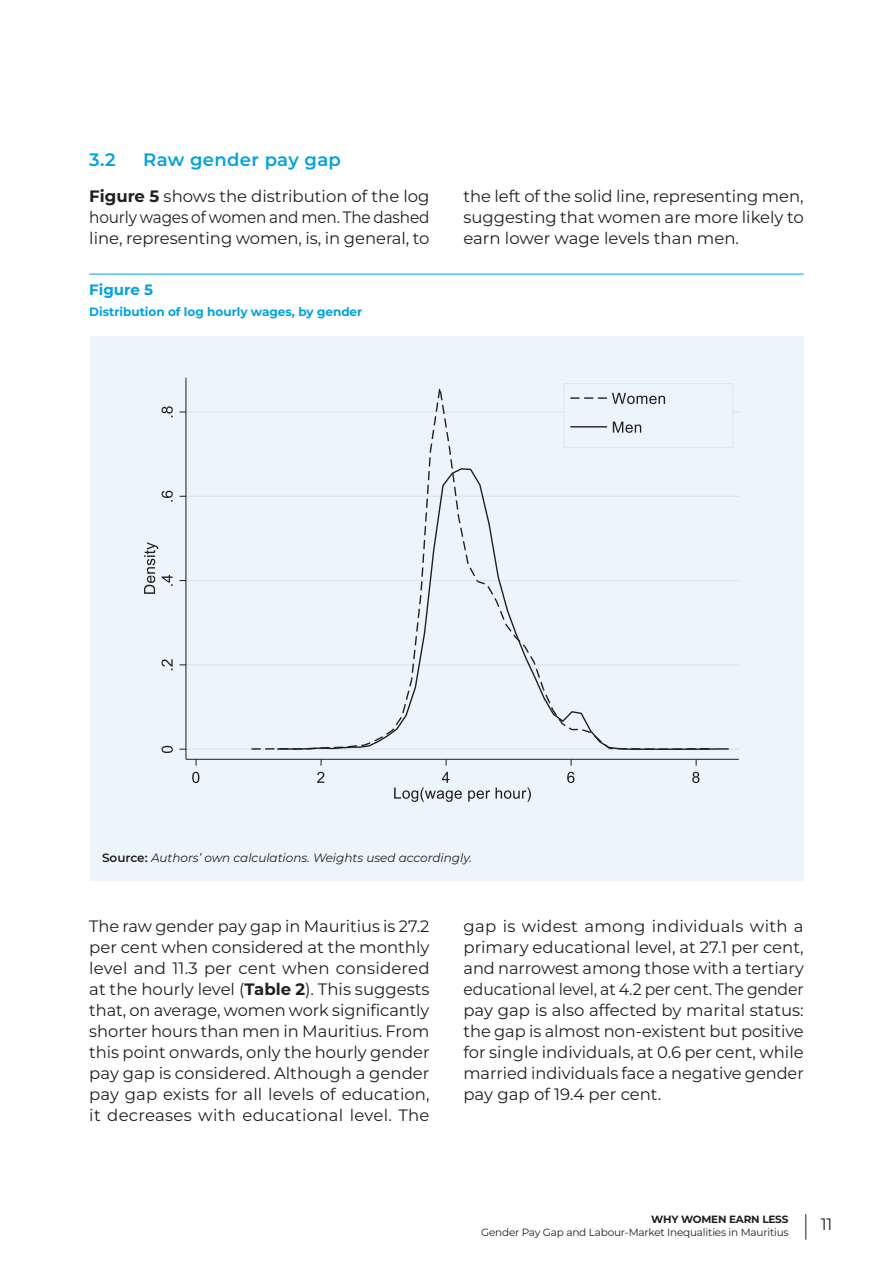
<style>
.page{position:relative;width:893px;height:1263px;background:#fff}
.page>*{position:absolute;margin:0;border:0;box-sizing:border-box;transform-origin:0 0}
.Heading_3{font:600 18px "Montserrat";letter-spacing:.02em;color:#00a2df}
.t1{font:16.5px/21px "Montserrat";color:#231f20;text-align:justify}
.t2{font:700 15px "Montserrat";color:#00a2df}
.t3{font:italic 12px "Montserrat";color:#231f20}
.t4{font:700 12px "Montserrat";color:#00a2df}
.t5{font:10.5px "Montserrat";letter-spacing:-.02em;color:#231f20}
.t6{font:700 10.5px "Montserrat";letter-spacing:-.02em;color:#231f20}
.s1{font-weight:700}
.s2{font-weight:600;font-style:normal}
</style>
<div class="page">
<svg style="left:805px;top:1214px;width:1px;height:25px"></svg>
<div style="left:90px;top:336px;width:714px;height:544px;background:#edf5fc"></div>
<hr style="left:89px;top:274px;width:715px;height:1px;background:#00a2df">
<hr style="left:186px;top:748px;width:553px;height:2px;background:#eaf2f3">
<hr style="left:186px;top:664px;width:553px;height:1px;background:#eaf2f3">
<hr style="left:186px;top:580px;width:553px;height:1px;background:#eaf2f3">
<hr style="left:186px;top:496px;width:553px;height:1px;background:#eaf2f3">
<hr style="left:186px;top:411px;width:553px;height:2px;background:#eaf2f3">
<hr style="left:185px;top:378px;width:1px;height:381px;background:#231f20">
<svg style="left:162px;top:746px;width:11px;height:7px"></svg>
<svg style="left:162px;top:659px;width:11px;height:11px"></svg>
<svg style="left:162px;top:491px;width:11px;height:11px"></svg>
<svg style="left:162px;top:406px;width:11px;height:11px"></svg>
<svg style="left:144px;top:542px;width:29px;height:52px"></svg>
<hr style="left:186px;top:759px;width:553px;height:1px;background:#231f20">
<svg style="left:192px;top:772px;width:7px;height:11px"></svg>
<svg style="left:317px;top:772px;width:7px;height:11px"></svg>
<svg style="left:567px;top:772px;width:7px;height:11px"></svg>
<svg style="left:692px;top:772px;width:7px;height:11px"></svg>
<svg style="left:394px;top:772px;width:137px;height:30px"></svg>
<div style="left:563px;top:383px;width:170px;height:65px;background:#edf5fc"></div>
<div style="left:563px;top:383px;width:170px;height:65px;border:1px solid #eaf2f3"></div>
<svg style="left:251px;top:387px;width:458px;height:363px"></svg>
<p class="Heading_3" style="left:89px;top:148px;width:28px">3.2</p>
<p class="Heading_3" style="left:143px;top:148px;width:199px">Raw gender pay gap</p>
<p class="t1" style="left:89px;top:185px;width:342px"><span class="s1">Figure 5</span> shows the distribution of the log hourly wages of women and men. The dashed line, representing women, is, in general, to</p>
<p class="t1" style="left:463px;top:185px;width:342px">the left of the solid line, representing men, suggesting that women are more likely to earn lower wage levels than men.</p>
<p class="t2" style="left:89px;top:280px;width:65px">Figure 5</p>
<p class="t4" style="left:89px;top:304px;width:275px">Distribution of log hourly wages, by gender</p>
<p class="t3" style="left:102px;top:850px;width:371px"><span class="s2">Source:</span> Authors’ own calculations. Weights used accordingly.</p>
<p class="t1" style="left:89px;top:915px;width:342px">The raw gender pay gap in Mauritius is 27.2 per cent when considered at the monthly level and 11.3 per cent when considered at the hourly level (<span class="s1">Table 2</span>). This suggests that, on average, women work significantly shorter hours than men in Mauritius. From this point onwards, only the hourly gender pay gap is considered. Although a gender pay gap exists for all levels of education, it decreases with educational level. The</p>
<p class="t1" style="left:463px;top:915px;width:342px">gap is widest among individuals with a primary educational level, at 27.1 per cent, and narrowest among those with a tertiary educational level, at 4.2 per cent. The gender pay gap is also affected by marital status: the gap is almost non-existent but positive for single individuals, at 0.6 per cent, while married individuals face a negative gender pay gap of 19.4 per cent.</p>
<p class="t6" style="left:651px;top:1212px;width:139px">WHY WOMEN EARN LESS</p>
<p class="t5" style="left:481px;top:1225px;width:309px">Gender Pay Gap and Labour-Market Inequalities in Mauritius</p>
<p class="t1" style="left:821px;top:1213px;width:13px">11</p>
</div>
